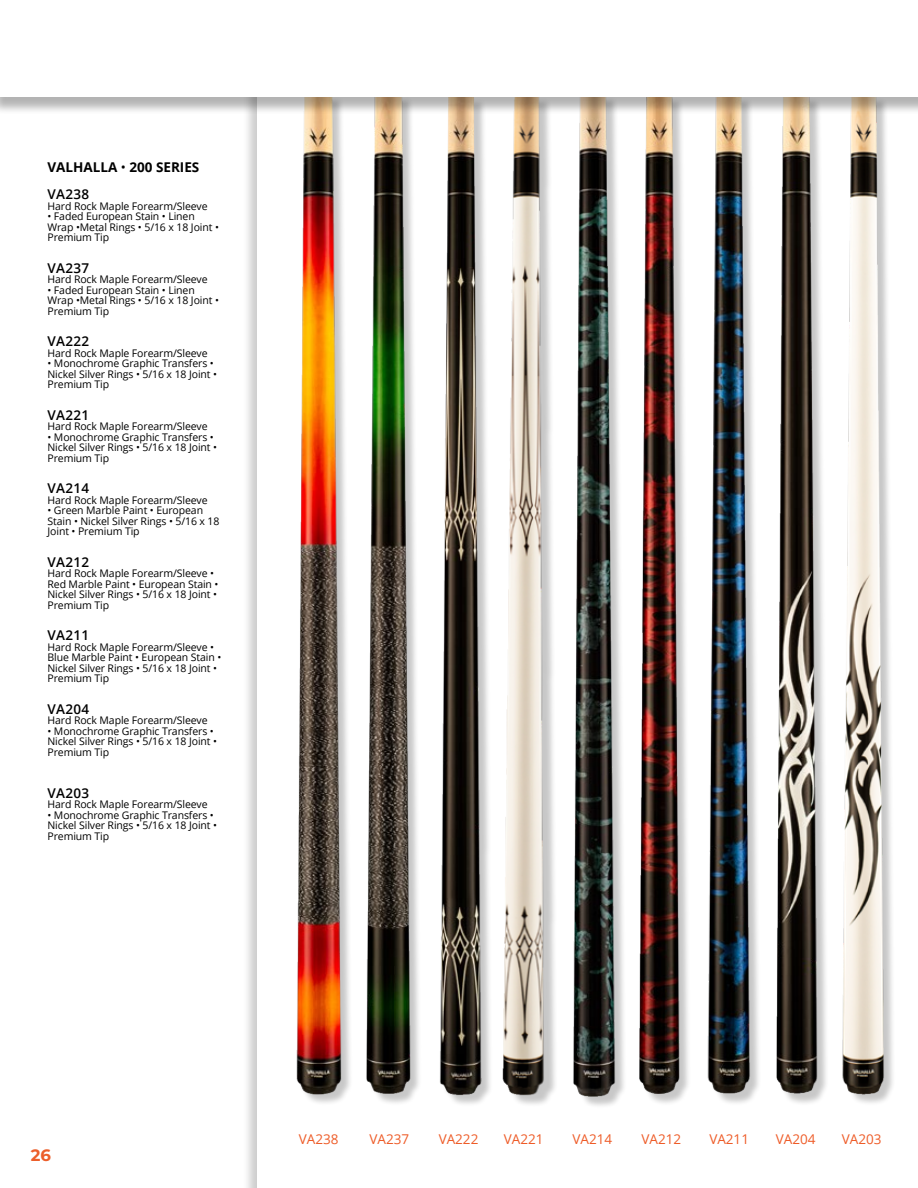
<style>
.page{position:relative;width:918px;height:1188px;background:#fff}
.page>*{position:absolute;margin:0;border:0;box-sizing:border-box;transform-origin:0 0}
.t1{font:700 16.5px "Montserrat";color:#ec5e2a}
.t2{font:13.5px "Open Sans";color:#ee5c28}
.t3{font:600 13.5px "Open Sans";letter-spacing:.025em;color:#000}
.t4{font:700 13.5px/27.8px "Open Sans";color:#000}
.t5{font:10.5px/10.5px "Open Sans";letter-spacing:-.01em;color:#000}
.s1{font-weight:400}
.s2{font-weight:600}
</style>
<div class="page">
<div style="left:242px;top:6px;width:676px;height:1182px;background:#000;opacity:.2"></div>
<div style="left:257px;top:1px;width:661px;height:1187px;background:#fff"></div>
<div style="left:506px;top:98px;width:52px;height:1009px;background:#000;opacity:.22"></div>
<img style="left:502px;top:115px;width:55px;height:986px">
<div style="left:442px;top:98px;width:51px;height:1009px;background:#000;opacity:.22"></div>
<img style="left:439px;top:115px;width:47px;height:988px">
<img style="left:296px;top:115px;width:54px;height:988px">
<img style="left:366px;top:115px;width:51px;height:984px">
<div style="left:778px;top:97px;width:52px;height:1009px;background:#000;opacity:.22"></div>
<img style="left:776px;top:115px;width:45px;height:988px">
<div style="left:642px;top:97px;width:50px;height:1009px;background:#000;opacity:.22"></div>
<img style="left:639px;top:115px;width:47px;height:989px">
<div style="left:575px;top:96px;width:52px;height:1012px;background:#000;opacity:.22"></div>
<img style="left:573px;top:115px;width:46px;height:987px">
<div style="left:710px;top:97px;width:52px;height:1009px;background:#000;opacity:.22"></div>
<img style="left:707px;top:115px;width:47px;height:989px">
<div style="left:845px;top:98px;width:51px;height:1008px;background:#000;opacity:.22"></div>
<img style="left:842px;top:115px;width:47px;height:988px">
<div style="left:0;top:0;width:918px;height:115px;background:#000;opacity:.3"></div>
<div style="left:0;top:0;width:918px;height:96px;background:#fff"></div>
<p class="t4" style="left:48px;top:153px;width:153px">VALHALLA <span class="s1">•</span> 200 SERIES<br><span class="s2">VA238</span></p>
<p class="t5" style="left:48px;top:201px;width:162px">Hard Rock Maple Forearm/Sleeve</p>
<p class="t5" style="left:48px;top:211px;width:173px">• Faded European Stain • Linen<br>Wrap •Metal Rings • 5/16 x 18 Joint •<br>Premium Tip</p>
<p class="t3" style="left:48px;top:259px;width:43px">VA237</p>
<p class="t5" style="left:48px;top:274px;width:162px">Hard Rock Maple Forearm/Sleeve</p>
<p class="t5" style="left:48px;top:285px;width:173px">• Faded European Stain • Linen<br>Wrap •Metal Rings • 5/16 x 18 Joint •<br>Premium Tip</p>
<p class="t3" style="left:48px;top:332px;width:43px">VA222</p>
<p class="t5" style="left:48px;top:348px;width:162px">Hard Rock Maple Forearm/Sleeve</p>
<p class="t5" style="left:48px;top:358px;width:171px">• Monochrome Graphic Transfers •<br>Nickel Silver Rings • 5/16 x 18 Joint •<br>Premium Tip</p>
<p class="t3" style="left:48px;top:406px;width:43px">VA221</p>
<p class="t5" style="left:48px;top:421px;width:162px">Hard Rock Maple Forearm/Sleeve</p>
<p class="t5" style="left:48px;top:432px;width:171px">• Monochrome Graphic Transfers •<br>Nickel Silver Rings • 5/16 x 18 Joint •<br>Premium Tip</p>
<p class="t3" style="left:48px;top:479px;width:43px">VA214</p>
<p class="t5" style="left:48px;top:495px;width:162px">Hard Rock Maple Forearm/Sleeve</p>
<p class="t5" style="left:48px;top:505px;width:174px">• Green Marble Paint • European<br>Stain • Nickel Silver Rings • 5/16 x 18<br>Joint • Premium Tip</p>
<p class="t3" style="left:48px;top:553px;width:43px">VA212</p>
<p class="t5" style="left:48px;top:568px;width:173px">Hard Rock Maple Forearm/Sleeve •<br>Red Marble Paint • European Stain •<br>Nickel Silver Rings • 5/16 x 18 Joint •<br>Premium Tip</p>
<p class="t3" style="left:48px;top:626px;width:43px">VA211</p>
<p class="t5" style="left:48px;top:642px;width:175px">Hard Rock Maple Forearm/Sleeve •<br>Blue Marble Paint • European Stain •<br>Nickel Silver Rings • 5/16 x 18 Joint •<br>Premium Tip</p>
<p class="t3" style="left:48px;top:700px;width:43px">VA204</p>
<p class="t5" style="left:48px;top:715px;width:162px">Hard Rock Maple Forearm/Sleeve</p>
<p class="t5" style="left:48px;top:726px;width:171px">• Monochrome Graphic Transfers •<br>Nickel Silver Rings • 5/16 x 18 Joint •<br>Premium Tip</p>
<p class="t3" style="left:48px;top:784px;width:43px">VA203</p>
<p class="t5" style="left:48px;top:799px;width:162px">Hard Rock Maple Forearm/Sleeve</p>
<p class="t5" style="left:48px;top:810px;width:171px">• Monochrome Graphic Transfers •<br>Nickel Silver Rings • 5/16 x 18 Joint •<br>Premium Tip</p>
<h1 class="t1" style="left:31px;top:1143px;width:22px">26</h1>
<p class="t2" style="left:299px;top:1130px;width:41px">VA238</p>
<p class="t2" style="left:369px;top:1130px;width:41px">VA237</p>
<p class="t2" style="left:439px;top:1130px;width:41px">VA222</p>
<p class="t2" style="left:504px;top:1130px;width:41px">VA221</p>
<p class="t2" style="left:573px;top:1130px;width:41px">VA214</p>
<p class="t2" style="left:642px;top:1130px;width:41px">VA212</p>
<p class="t2" style="left:709px;top:1130px;width:41px">VA211</p>
<p class="t2" style="left:776px;top:1130px;width:41px">VA204</p>
<p class="t2" style="left:842px;top:1130px;width:41px">VA203</p>
</div>
